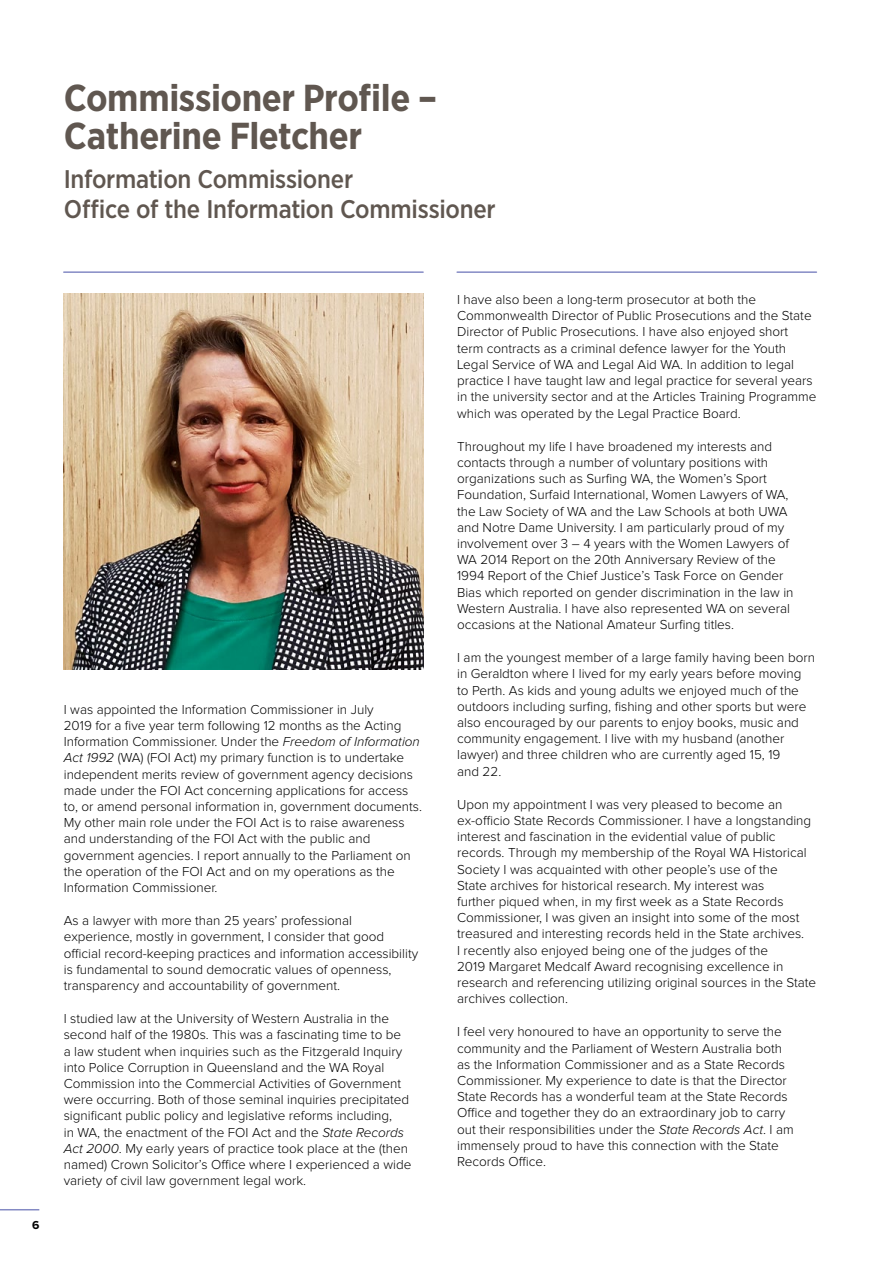
<style>
.page{position:relative;width:893px;height:1263px;background:#fff}
.page>*{position:absolute;margin:0;border:0;box-sizing:border-box;transform-origin:0 0}
.t1{font:700 37.5px/37.5px "Gotham Narrow";letter-spacing:-.01em;color:#605750}
.t2{font:500 25.5px/30.6px "Gotham Narrow";letter-spacing:-.01em;color:#605750}
.t3{font:300 13.5px/16.2px "Proxima Nova";color:#000}
.t4{font:700 12px "Proxima Nova";color:#000}
.s1{font-style:italic}
</style>
<div class="page">
<hr style="left:64px;top:271px;width:359px;height:2px;background:#848ac4">
<hr style="left:457px;top:271px;width:359px;height:2px;background:#848ac4">
<hr style="left:0;top:1209px;width:39px;height:1px;background:#848ac4">
<img style="left:64px;top:293px;width:359px;height:376px">
<h1 class="t1" style="left:64px;top:79px;width:375px">Commissioner Profile –<br>Catherine Fletcher</h1>
<h2 class="t2" style="left:64px;top:163px;width:433px">Information Commissioner<br>Office of the Information Commissioner</h2>
<p class="t4" style="left:32px;top:1219px;width:9px">6</p>
<p class="t3" style="left:64px;top:702px;width:360px">I was appointed the Information Commissioner in July<br>2019 for a five year term following 12 months as the Acting Information Commissioner. Under the <span class="s1">Freedom of Information Act 1992</span> (WA) (FOI Act) my primary function is to undertake independent merits review of government agency decisions made under the FOI Act concerning applications for access to, or amend personal information in, government documents.<br>My other main role under the FOI Act is to raise awareness and understanding of the FOI Act with the public and government agencies. I report annually to the Parliament on the operation of the FOI Act and on my operations as the Information Commissioner.</p>
<p class="t3" style="left:64px;top:913px;width:356px">As a lawyer with more than 25 years’ professional experience, mostly in government, I consider that good official record-keeping practices and information accessibility is fundamental to sound democratic values of openness, transparency and accountability of government.</p>
<p class="t3" style="left:64px;top:1011px;width:349px">I studied law at the University of Western Australia in the second half of the 1980s. This was a fascinating time to be a law student when inquiries such as the Fitzgerald Inquiry into Police Corruption in Queensland and the WA Royal Commission into the Commercial Activities of Government were occurring. Both of those seminal inquiries precipitated significant public policy and legislative reforms including,<br>in WA, the enactment of the FOI Act and the <span class="s1">State Records Act 2000</span>. My early years of practice took place at the (then named) Crown Solicitor’s Office where I experienced a wide variety of civil law government legal work.</p>
<p class="t3" style="left:457px;top:292px;width:361px">I have also been a long-term prosecutor at both the Commonwealth Director of Public Prosecutions and the State Director of Public Prosecutions. I have also enjoyed short term contracts as a criminal defence lawyer for the Youth Legal Service of WA and Legal Aid WA. In addition to legal practice I have taught law and legal practice for several years in the university sector and at the Articles Training Programme which was operated by the Legal Practice Board.</p>
<p class="t3" style="left:457px;top:439px;width:338px">Throughout my life I have broadened my interests and contacts through a number of voluntary positions with organizations such as Surfing WA, the Women’s Sport Foundation, Surfaid International, Women Lawyers of WA, the Law Society of WA and the Law Schools at both UWA and Notre Dame University. I am particularly proud of my involvement over 3 – 4 years with the Women Lawyers of WA 2014 Report on the 20th Anniversary Review of the 1994 Report of the Chief Justice’s Task Force on Gender Bias which reported on gender discrimination in the law in Western Australia. I have also represented WA on several occasions at the National Amateur Surfing titles.</p>
<p class="t3" style="left:457px;top:650px;width:359px">I am the youngest member of a large family having been born in Geraldton where I lived for my early years before moving to Perth. As kids and young adults we enjoyed much of the outdoors including surfing, fishing and other sports but were also encouraged by our parents to enjoy books, music and community engagement. I live with my husband (another lawyer) and three children who are currently aged 15, 19<br>and 22.</p>
<p class="t3" style="left:457px;top:797px;width:361px">Upon my appointment I was very pleased to become an ex-officio State Records Commissioner. I have a longstanding interest and fascination in the evidential value of public records. Through my membership of the Royal WA Historical Society I was acquainted with other people’s use of the<br>State archives for historical research. My interest was<br>further piqued when, in my first week as a State Records Commissioner, I was given an insight into some of the most treasured and interesting records held in the State archives.<br>I recently also enjoyed being one of the judges of the<br>2019 Margaret Medcalf Award recognising excellence in research and referencing utilizing original sources in the State archives collection.</p>
<p class="t3" style="left:457px;top:1024px;width:338px">I feel very honoured to have an opportunity to serve the community and the Parliament of Western Australia both as the Information Commissioner and as a State Records Commissioner. My experience to date is that the Director State Records has a wonderful team at the State Records Office and together they do an extraordinary job to carry out their responsibilities under the <span class="s1">State Records Act</span>. I am immensely proud to have this connection with the State Records Office.</p>
</div>
